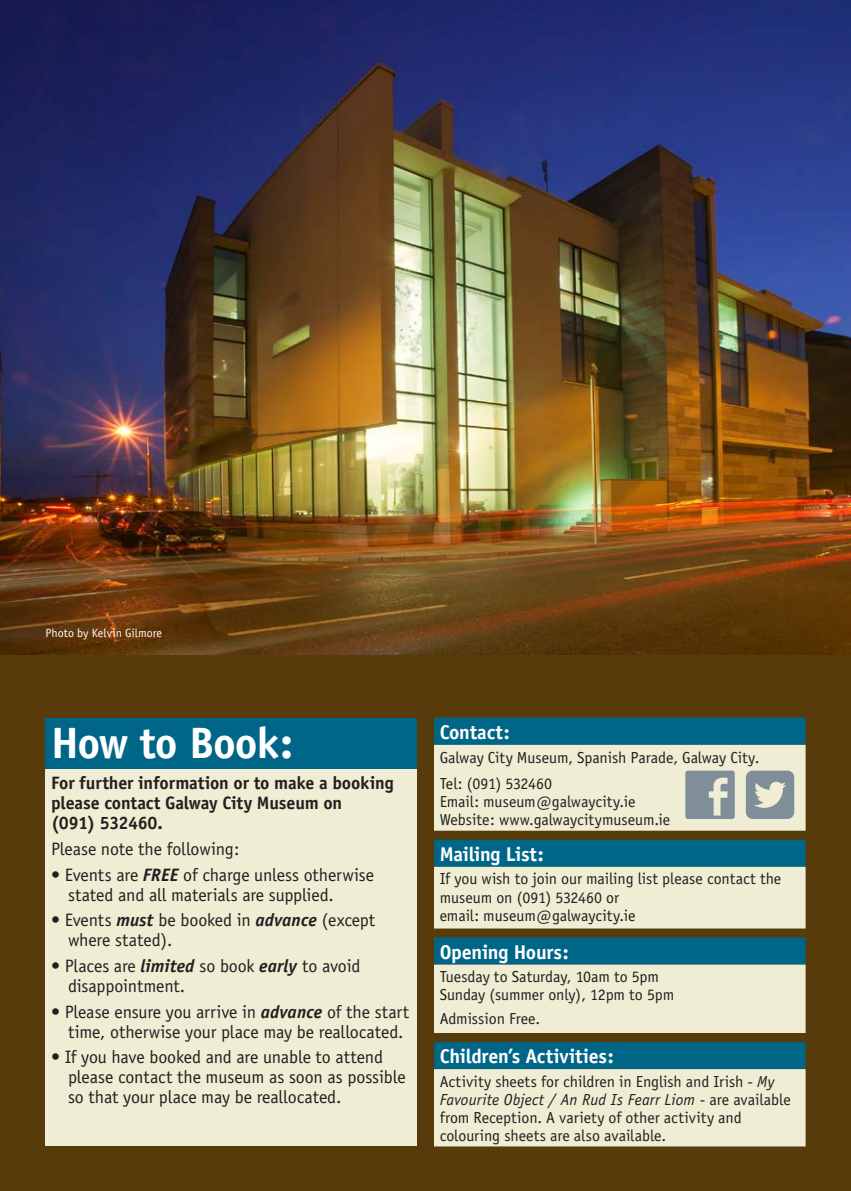
<style>
.page{position:relative;width:851px;height:1191px;background:#fff}
.page>*{position:absolute;margin:0;border:0;box-sizing:border-box;transform-origin:0 0}
.Titles{font:700 44px "Officina Sans";letter-spacing:-.03em;color:#fff}
.Titles-2{font:700 20px "Officina Sans";letter-spacing:-.015em;color:#fff}
.Info{font:18px/20px "Officina Sans";letter-spacing:-.01em;color:#231f20}
.Info-2{font:700 18px/20px "Officina Sans";letter-spacing:-.01em;color:#231f20}
.Info-3{font:16px/18px "Officina Sans";letter-spacing:-.005em;color:#231f20}
.Info-4{font:16px "Officina Sans";letter-spacing:-.025em;color:#231f20}
.Captions{font:12px "Officina Sans";letter-spacing:.005em;color:#fff}
.s1{font-weight:700;font-style:italic}
.s2{font-style:italic}
</style>
<div class="page">
<div style="left:0;top:654px;width:850px;height:537px;background:#573b0b"></div>
<div style="left:45px;top:717px;width:372px;height:52px;background:#068"></div>
<div style="left:45px;top:769px;width:372px;height:377px;background:#efedd3"></div>
<svg style="left:434px;top:717px;width:371px;height:28px;background:#036584"></svg>
<svg style="left:434px;top:745px;width:371px;height:401px;background:#b2c4b5"></svg>
<svg style="left:685px;top:770px;width:49px;height:49px;background:#939ea3"></svg>
<svg style="left:745px;top:770px;width:49px;height:49px;background:#9ca6a7"></svg>
<img style="left:0;top:0;width:850px;height:654px">
<p class="Captions" style="left:45px;top:625px;width:118px">Photo by Kelvin Gilmore</p>
<p class="Titles" style="left:51px;top:715px;width:243px">How to Book:</p>
<p class="Info-2" style="left:51px;top:773px;width:344px">For further information or to make a booking please contact Galway City Museum on<br>(091) 532460.</p>
<p class="Info" style="left:51px;top:839px;width:190px">Please note the following:</p>
<p class="Info" style="left:68px;top:864px;width:307px;text-indent:-17px">• Events are <span class="s1">FREE</span> of charge unless otherwise stated and all materials are supplied.</p>
<p class="Info" style="left:68px;top:910px;width:308px;text-indent:-17px">• Events <span class="s1">must</span> be booked in <span class="s1">advance</span> (except where stated).</p>
<p class="Info" style="left:68px;top:956px;width:294px;text-indent:-17px">• Places are <span class="s1">limited</span> so book <span class="s1">early</span> to avoid disappointment.</p>
<p class="Info" style="left:68px;top:1001px;width:342px;text-indent:-17px">• Please ensure you arrive in <span class="s1">advance</span> of the start time, otherwise your place may be reallocated.</p>
<p class="Info" style="left:68px;top:1047px;width:339px;text-indent:-17px">• If you have booked and are unable to attend please contact the museum as soon as possible so that your place may be reallocated.</p>
<p class="Titles-2" style="left:439px;top:720px;width:71px">Contact:</p>
<p class="Info-3" style="left:439px;top:748px;width:321px">Galway City Museum, Spanish Parade, Galway City.</p>
<p class="Info-4" style="left:439px;top:774px;width:114px">Tel: (091) 532460</p>
<p class="Info-3" style="left:439px;top:792px;width:197px">Email: museum@galwaycity.ie</p>
<p class="Info-3" style="left:439px;top:810px;width:232px">Website: www.galwaycitymuseum.ie</p>
<p class="Titles-2" style="left:439px;top:842px;width:105px">Mailing List:</p>
<p class="Info-3" style="left:439px;top:870px;width:343px">If you wish to join our mailing list please contact the museum on (091) 532460 or<br>email: museum@galwaycity.ie</p>
<p class="Titles-2" style="left:439px;top:939px;width:130px">Opening Hours:</p>
<p class="Info-3" style="left:439px;top:968px;width:221px">Tuesday to Saturday, 10am to 5pm</p>
<p class="Info-3" style="left:439px;top:986px;width:236px">Sunday (summer only), 12pm to 5pm</p>
<p class="Info-3" style="left:439px;top:1009px;width:102px">Admission Free.</p>
<p class="Titles-2" style="left:439px;top:1044px;width:175px">Children’s Activities:</p>
<p class="Info-3" style="left:439px;top:1072px;width:352px">Activity sheets for children in English and Irish - <span class="s2">My Favourite Object / An Rud Is Fearr Liom</span> - are available from Reception. A variety of other activity and colouring sheets are also available.</p>
</div>
